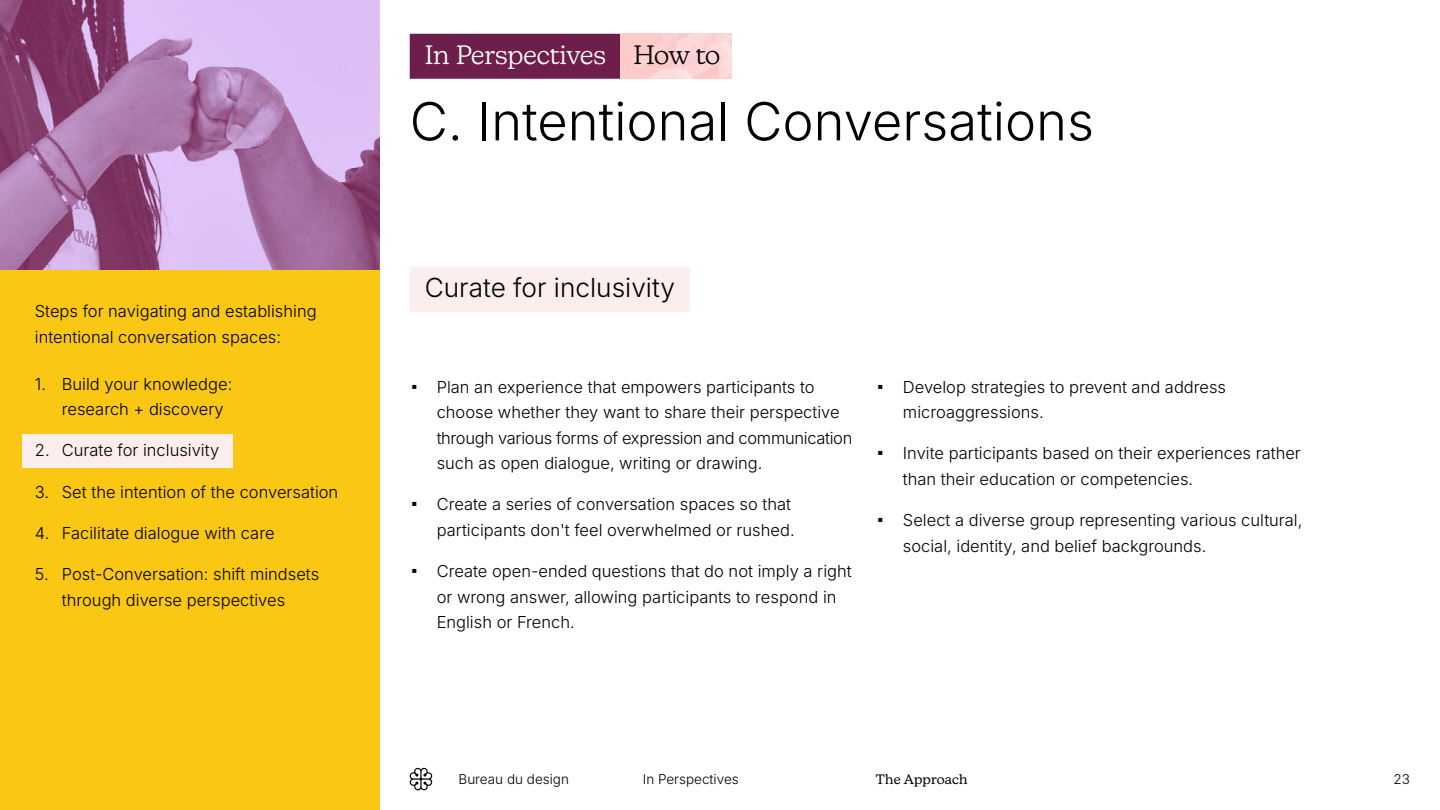
<style>
.page{position:relative;width:1440px;height:810px;background:#fff}
.page>*{position:absolute;margin:0;border:0;box-sizing:border-box;transform-origin:0 0}
.t1{font:52.5px "Inter";color:#000}
.t2{font:26.25px "Inter";color:#000}
.t3{font:300 26.25px "New Kansas";color:#fff}
.t4{font:16.5px/25.5px "Inter";color:#000}
.t5{font:13.5px "Inter";color:#000}
.t6{font:13.5px "New Kansas";letter-spacing:.015em;color:#000}
.s1{color:#000}
</style>
<div class="page">
<div style="left:0;top:0;width:380px;height:810px;background:#fac814"></div>
<div style="left:22px;top:434px;width:211px;height:34px;background:#fceeed"></div>
<svg style="left:410px;top:768px;width:22px;height:22px"></svg>
<div style="left:410px;top:267px;width:280px;height:45px;background:#fceeed"></div>
<img style="left:0;top:0;width:380px;height:270px">
<div style="left:410px;top:34px;width:211px;height:45px;background:#6e1e4b"></div>
<p class="t4" style="left:35px;top:298px;width:283px">Steps for navigating and establishing intentional conversation spaces:</p>
<p class="t4" style="left:62px;top:370px;width:172px;text-indent:-27px">1. Build your knowledge: research + discovery</p>
<p class="t4" style="left:35px;top:437px;width:186px">2. Curate for inclusivity</p>
<p class="t4" style="left:35px;top:478px;width:305px">3. Set the intention of the conversation</p>
<p class="t4" style="left:35px;top:520px;width:241px">4. Facilitate dialogue with care</p>
<p class="t4" style="left:35px;top:561px;width:286px;text-align:center">5. Post-Conversation: shift mindsets through diverse perspectives</p>
<h2 class="t3" style="left:425px;top:39px;width:297px">In Perspectives <span class="s1">How to</span></h2>
<h1 class="t1" style="left:410px;top:82px;width:686px">C. Intentional Conversations</h1>
<h2 class="t2" style="left:425px;top:268px;width:252px">Curate for inclusivity</h2>
<p class="t4" style="left:437px;top:373px;width:417px;text-indent:-27px">ׇ Plan an experience that empowers participants to choose whether they want to share their perspective through various forms of expression and communication such as open dialogue, writing or drawing.</p>
<p class="t4" style="left:410px;top:491px;width:386px;text-align:right">ׇ Create a series of conversation spaces so that participants don't feel overwhelmed or rushed.</p>
<p class="t4" style="left:437px;top:558px;width:417px;text-indent:-27px">ׇ Create open-ended questions that do not imply a right or wrong answer, allowing participants to respond in<br>English or French.</p>
<p class="t4" style="left:903px;top:373px;width:325px;text-indent:-27px">ׇ Develop strategies to prevent and address microaggressions.</p>
<p class="t4" style="left:903px;top:440px;width:399px;text-indent:-27px">ׇ Invite participants based on their experiences rather than their education or competencies.</p>
<p class="t4" style="left:903px;top:507px;width:401px;text-indent:-27px">ׇ Select a diverse group representing various cultural, social, identity, and belief backgrounds.</p>
<p class="t5" style="left:459px;top:769px;width:112px">Bureau du design</p>
<p class="t5" style="left:643px;top:769px;width:98px">In Perspectives</p>
<p class="t5" style="left:1394px;top:769px;width:18px">23</p>
<p class="t6" style="left:876px;top:771px;width:93px">The Approach</p>
</div>
